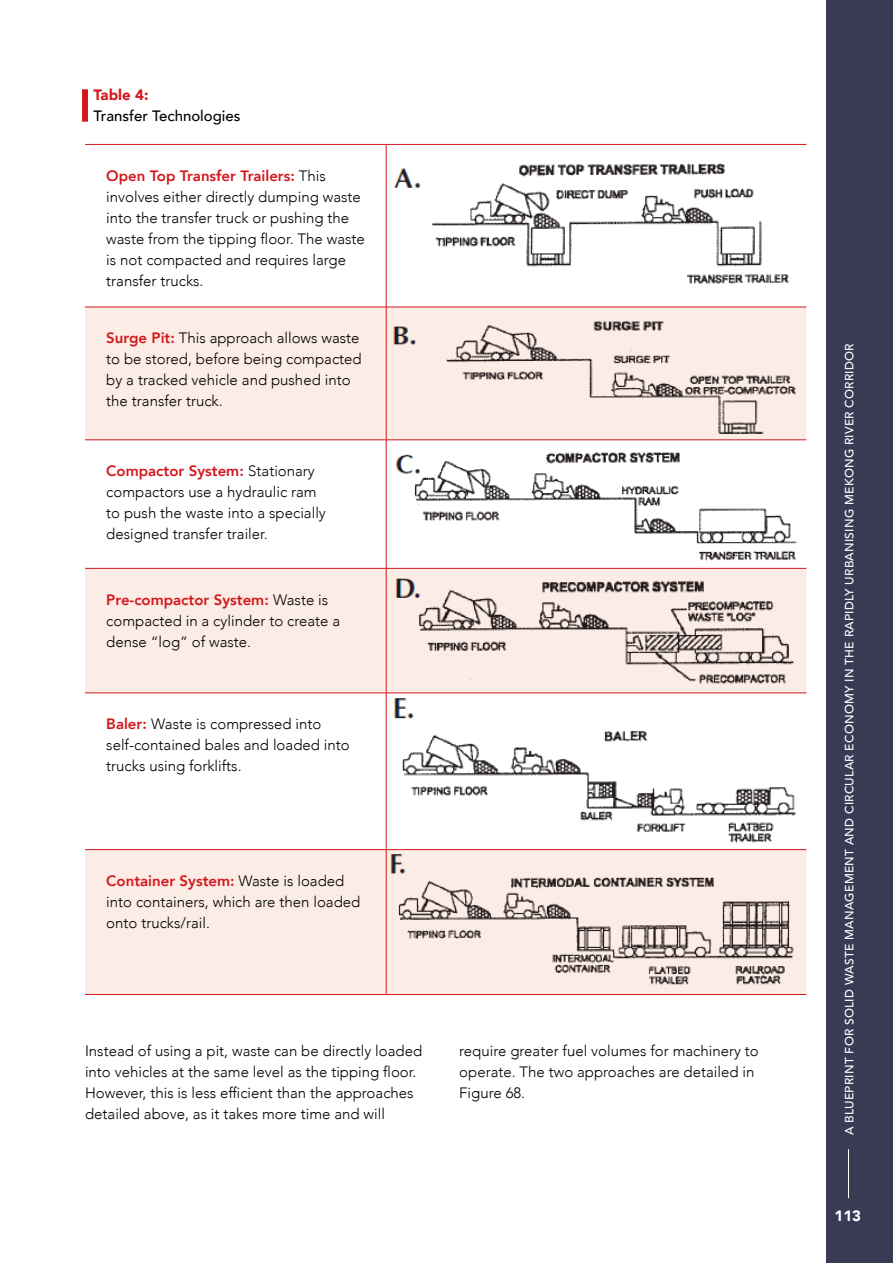
<style>
.page{position:relative;width:893px;height:1263px;background:#fff}
.page>*{position:absolute;margin:0;border:0;box-sizing:border-box;transform-origin:0 0}
.t1{font:300 15px/21px "Avenir";color:#000}
.t2{font:500 15px "Avenir";color:#000}
.t3{font:900 15px "Avenir";color:#d3181d}
.t4{font:900 15px "Avenir";color:#fff}
.t5{font:500 12px "Avenir";letter-spacing:.02em;color:#fff}
.s1{font-weight:800;color:#d3181d}
</style>
<div class="page">
<div style="left:82px;top:89px;width:6px;height:33px;background:#d3181d"></div>
<svg style="left:85px;top:308px;width:721px;height:686px;fill:#fbece5"></svg>
<hr style="left:386px;top:145px;width:1px;height:162px;background:#d3181d">
<hr style="left:85px;top:307px;width:301px;height:1px;background:#d3181d">
<hr style="left:386px;top:307px;width:420px;height:1px;background:#d3181d">
<hr style="left:386px;top:307px;width:1px;height:133px;background:#d3181d">
<hr style="left:85px;top:440px;width:301px;height:1px;background:#d3181d">
<hr style="left:386px;top:440px;width:420px;height:1px;background:#d3181d">
<hr style="left:386px;top:440px;width:1px;height:128px;background:#d3181d">
<hr style="left:85px;top:568px;width:301px;height:1px;background:#d3181d">
<hr style="left:386px;top:568px;width:420px;height:1px;background:#d3181d">
<hr style="left:386px;top:568px;width:1px;height:125px;background:#d3181d">
<hr style="left:85px;top:693px;width:301px;height:1px;background:#d3181d">
<hr style="left:386px;top:693px;width:420px;height:1px;background:#d3181d">
<hr style="left:386px;top:693px;width:1px;height:156px;background:#d3181d">
<hr style="left:85px;top:849px;width:301px;height:1px;background:#d3181d">
<hr style="left:386px;top:849px;width:420px;height:1px;background:#d3181d">
<hr style="left:386px;top:850px;width:1px;height:144px;background:#d3181d">
<hr style="left:85px;top:144px;width:301px;height:1px;background:#d3181d">
<hr style="left:386px;top:144px;width:420px;height:1px;background:#d3181d">
<hr style="left:85px;top:994px;width:301px;height:1px;background:#d3181d">
<hr style="left:386px;top:994px;width:420px;height:1px;background:#d3181d">
<img style="left:393px;top:163px;width:396px;height:121px">
<img style="left:390px;top:311px;width:408px;height:125px">
<img style="left:390px;top:444px;width:408px;height:120px">
<img style="left:390px;top:573px;width:408px;height:116px">
<img style="left:390px;top:697px;width:409px;height:148px">
<img style="left:390px;top:854px;width:407px;height:136px">
<div style="left:826px;top:0;width:67px;height:1263px;background:#3a3a55"></div>
<hr style="left:848px;top:1149px;width:1px;height:49px;background:#fff">
<p class="t3" style="left:94px;top:82px;width:56px">Table 4:</p>
<p class="t2" style="left:94px;top:103px;width:148px">Transfer Technologies</p>
<p class="t1" style="left:106px;top:165px;width:260px"><span class="s1">Open Top Transfer Trailers:</span> This involves either directly dumping waste into the transfer truck or pushing the waste from the tipping floor. The waste is not compacted and requires large transfer trucks.</p>
<p class="t1" style="left:106px;top:328px;width:257px"><span class="s1">Surge Pit:</span> This approach allows waste to be stored, before being compacted by a tracked vehicle and pushed into the transfer truck.</p>
<p class="t1" style="left:106px;top:460px;width:221px"><span class="s1">Compactor System:</span> Stationary compactors use a hydraulic ram to push the waste into a specially designed transfer trailer.</p>
<p class="t1" style="left:106px;top:589px;width:235px"><span class="s1">Pre-compactor System:</span> Waste is compacted in a cylinder to create a dense “log” of waste.</p>
<p class="t1" style="left:106px;top:713px;width:245px"><span class="s1">Baler:</span> Waste is compressed into self‑contained bales and loaded into trucks using forklifts.</p>
<p class="t1" style="left:106px;top:870px;width:256px"><span class="s1">Container System:</span> Waste is loaded into containers, which are then loaded onto trucks/rail.</p>
<p class="t1" style="left:85px;top:1041px;width:339px">Instead of using a pit, waste can be directly loaded into vehicles at the same level as the tipping floor.<br>However, this is less efficient than the approaches detailed above, as it takes more time and will</p>
<p class="t1" style="left:459px;top:1041px;width:301px">require greater fuel volumes for machinery to operate. The two approaches are detailed in<br>Figure 68.</p>
<p class="t5" style="left:839px;top:1135px;width:794px;rotate:-90deg">A BLUEPRINT FOR SOLID WASTE MANAGEMENT AND CIRCULAR ECONOMY IN THE RAPIDLY URBANISING MEKONG RIVER CORRIDOR</p>
<p class="t4" style="left:834px;top:1203px;width:28px">113</p>
</div>
